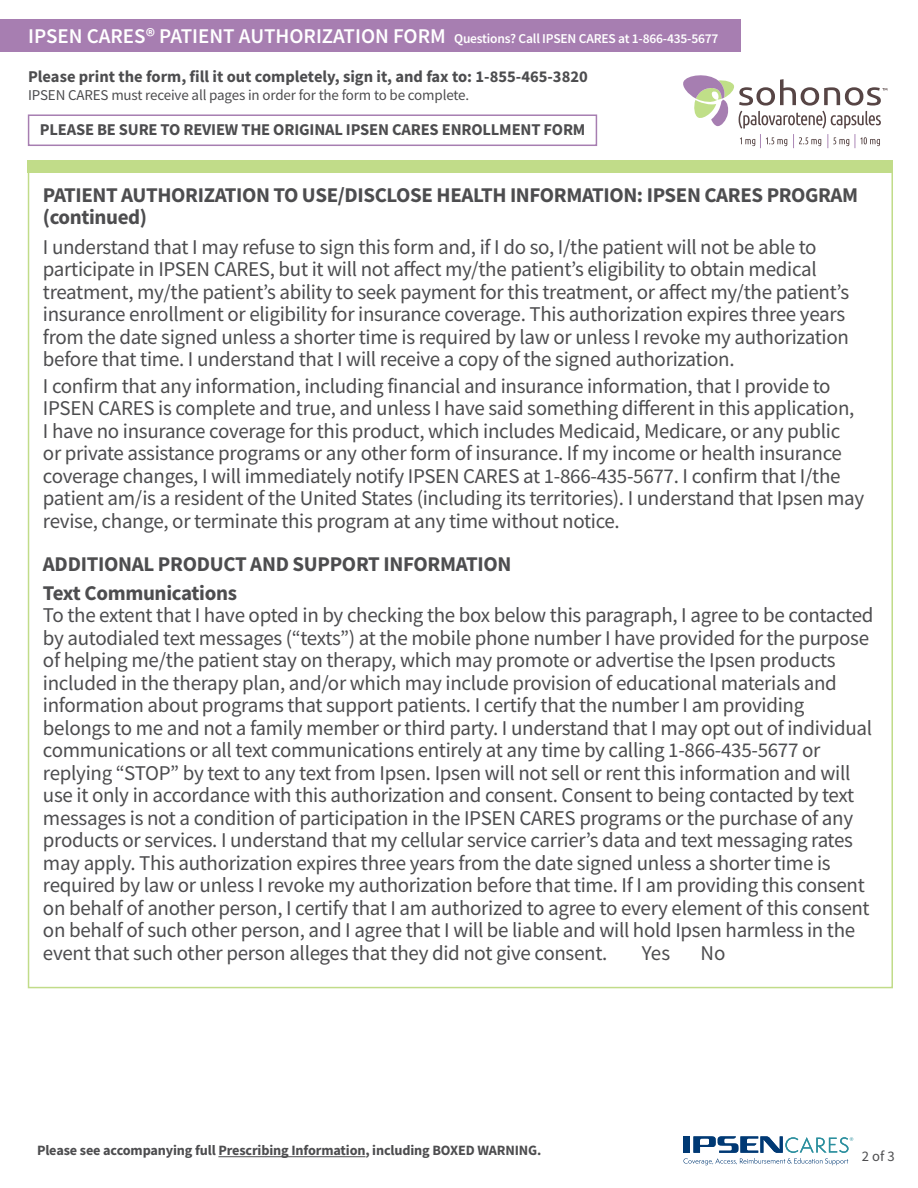
<style>
.page{position:relative;width:918px;height:1188px;background:#fff}
.page>*{position:absolute;margin:0;border:0;box-sizing:border-box;transform-origin:0 0}
.t1{font:21px/22.5px "Source Sans Pro";letter-spacing:-.015em;color:#4d4d4f}
.t2{font:700 21px/22.5px "Source Sans Pro";letter-spacing:-.02em;color:#4d4d4f}
.t3{font:700 16.5px "Source Sans Pro";letter-spacing:-.01em;color:#4d4d4f}
.t4{font:15px "Source Sans Pro";letter-spacing:-.01em;color:#4d4d4f}
.t5{font:14.7px "Source Sans Pro";color:#4d4d4f}
.t6{font:700 14.25px "Source Sans Pro";letter-spacing:-.01em;color:#4d4d4f}
.t7{font:600 13.5px "Source Sans Pro";letter-spacing:-.015em;color:#fff}
.s1{font-size:21px}
</style>
<div class="page">
<div style="left:28px;top:160px;width:865px;height:13px;background:#c1dc89"></div>
<svg style="left:683px;top:1136px;width:170px;height:29px"></svg>
<hr style="left:218px;top:1156px;width:147px;height:1px;background:#4d4d4f">
<div style="left:0;top:20px;width:741px;height:32px;background:#a77eb1"></div>
<svg style="left:683px;top:75px;width:204px;height:73px"></svg>
<div style="left:28px;top:114px;width:569px;height:32px;border:2px solid #a77eb1"></div>
<p class="t7" style="left:28px;top:29px;width:692px"><span class="s1">IPSEN CARES® PATIENT AUTHORIZATION FORM</span> Questions? Call IPSEN CARES at 1-866-435-5677</p>
<p class="t3" style="left:28px;top:65px;width:561px">Please print the form, fill it out completely, sign it, and fax to: 1-855-465-3820</p>
<p class="t4" style="left:28px;top:85px;width:443px">IPSEN CARES must receive all pages in order for the form to be complete.</p>
<p class="t3" style="left:40px;top:118px;width:547px">PLEASE BE SURE TO REVIEW THE ORIGINAL IPSEN CARES ENROLLMENT FORM</p>
<p class="t2" style="left:43px;top:183px;width:817px">PATIENT AUTHORIZATION TO USE/DISCLOSE HEALTH INFORMATION: IPSEN CARES PROGRAM (continued)</p>
<p class="t1" style="left:43px;top:236px;width:808px">I understand that I may refuse to sign this form and, if I do so, I/the patient will not be able to participate in IPSEN CARES, but it will not affect my/the patient’s eligibility to obtain medical treatment, my/the patient’s ability to seek payment for this treatment, or affect my/the patient’s insurance enrollment or eligibility for insurance coverage. This authorization expires three years from the date signed unless a shorter time is required by law or unless I revoke my authorization before that time. I understand that I will receive a copy of the signed authorization.</p>
<p class="t1" style="left:43px;top:375px;width:823px">I confirm that any information, including financial and insurance information, that I provide to IPSEN CARES is complete and true, and unless I have said something different in this application, I have no insurance coverage for this product, which includes Medicaid, Medicare, or any public<br>or private assistance programs or any other form of insurance. If my income or health insurance coverage changes, I will immediately notify IPSEN CARES at 1-866-435-5677. I confirm that I/the patient am/is a resident of the United States (including its territories). I understand that Ipsen may revise, change, or terminate this program at any time without notice.</p>
<p class="t2" style="left:43px;top:549px;width:470px;line-height:29.2px">ADDITIONAL PRODUCT AND SUPPORT INFORMATION<br>Text Communications</p>
<p class="t1" style="left:43px;top:604px;width:832px">To the extent that I have opted in by checking the box below this paragraph, I agree to be contacted by autodialed text messages (“texts”) at the mobile phone number I have provided for the purpose of helping me/the patient stay on therapy, which may promote or advertise the Ipsen products included in the therapy plan, and/or which may include provision of educational materials and information about programs that support patients. I certify that the number I am providing belongs to me and not a family member or third party. I understand that I may opt out of individual communications or all text communications entirely at any time by calling 1-866-435-5677 or replying “STOP” by text to any text from Ipsen. Ipsen will not sell or rent this information and will use it only in accordance with this authorization and consent. Consent to being contacted by text messages is not a condition of participation in the IPSEN CARES programs or the purchase of any products or services. I understand that my cellular service carrier’s data and text messaging rates may apply. This authorization expires three years from the date signed unless a shorter time is required by law or unless I revoke my authorization before that time. If I am providing this consent on behalf of another person, I certify that I am authorized to agree to every element of this consent on behalf of such other person, and I agree that I will be liable and will hold Ipsen harmless in the event that such other person alleges that they did not give consent.</p>
<p class="t1" style="left:642px;top:941px;width:30px">Yes</p>
<p class="t1" style="left:701px;top:941px;width:26px">No</p>
<p class="t6" style="left:37px;top:1141px;width:506px">Please see accompanying full Prescribing Information, including BOXED WARNING.</p>
<p class="t5" style="left:862px;top:1147px;width:34px">2 of 3</p>
</div>
